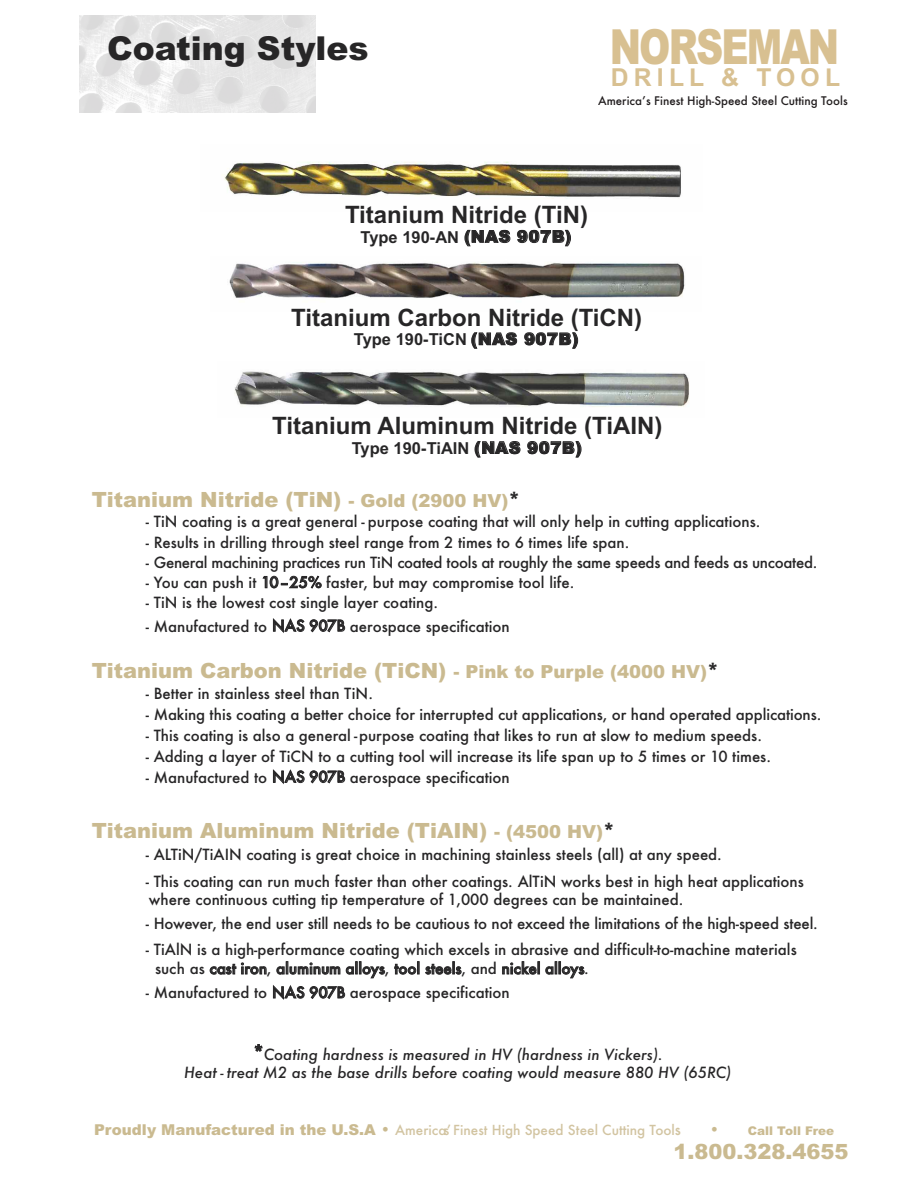
<style>
.page{position:relative;width:918px;height:1188px;background:#fff}
.page>*{position:absolute;margin:0;border:0;box-sizing:border-box;transform-origin:0 0}
.t1{font:900 48.45px "Arial";letter-spacing:-.05em;color:#d8c091;scale:.78 1}
.t2{font:900 33px "Arial";color:#272627}
.t3{font:700 24.75px "Arial";letter-spacing:.21em;color:#d8c091}
.t4{font:700 24px "Arial";color:#272627}
.t5{font:900 21px "Arial";color:#caba90}
.t6{font:700 16.5px "Arial";color:#272627}
.t7{font:500 15px/18px "Futura";color:#272627}
.t8{font:italic 500 15px/18px "Futura";color:#272627;text-align:center}
.t9{font:500 15px "Futura";letter-spacing:-.02em;color:#272627}
.t10{font:500 13.5px "Futura";color:#d2c4a1}
.t11{font:900 12px "Arial";color:#caba90}
.t12{font:500 11.55px "Futura";color:#231f20}
.s1{font-weight:900}
.s2{font-size:18px}
.s3{color:#272627}
.s4{font-style:normal;font-size:18px}
.s5{font-family:"Arial";font-weight:900;font-size:15px;color:#caba90}
.s6{font-size:15px;color:#caba90}
.s7{font-size:15px}
.s8{font-family:"Futura";font-weight:500;font-size:15px}
</style>
<div class="page">
<img style="left:229px;top:262px;width:456px;height:36px">
<img style="left:234px;top:371px;width:455px;height:36px">
<img style="left:224px;top:161px;width:457px;height:38px">
<img style="left:80px;top:15px;width:236px;height:98px">
<h2 class="t2" style="left:107px;top:30px;width:263px">Coating Styles</h2>
<h1 class="t1" style="left:610px;top:20px;width:296px">NORSEMAN</h1>
<h3 class="t3" style="left:611px;top:64px;width:231px">DRILL &amp; TOOL</h3>
<p class="t12" style="left:598px;top:93px;width:251px">Americaʼs Finest High-Speed Steel Cutting Tools</p>
<h3 class="t4" style="left:345px;top:201px;width:245px">Titanium Nitride (TiN)</h3>
<p class="t6" style="left:360px;top:227px;width:212px">Type 190-AN <span class="s1">(NAS 907B)</span></p>
<h3 class="t4" style="left:291px;top:303px;width:353px">Titanium Carbon Nitride (TiCN)</h3>
<p class="t6" style="left:354px;top:330px;width:226px">Type 190-TiCN <span class="s1">(NAS 907B)</span></p>
<h3 class="t4" style="left:272px;top:412px;width:392px">Titanium Aluminum Nitride (TiAIN)</h3>
<p class="t6" style="left:352px;top:438px;width:232px">Type 190-TiAIN <span class="s1">(NAS 907B)</span></p>
<h3 class="t5" style="left:92px;top:488px;width:430px">Titanium Nitride (TiN) <span class="s2">- Gold (2900 HV)</span><span class="s3">*</span></h3>
<p class="t7" style="left:146px;top:513px;width:616px">- TiN coating is a great general - purpose coating that will only help in cutting applications.</p>
<p class="t7" style="left:146px;top:533px;width:485px">- Results in drilling through steel range from 2 times to 6 times life span.</p>
<p class="t9" style="left:146px;top:554px;width:673px">- General machining practices run TiN coated tools at roughly the same speeds and feeds as uncoated.</p>
<p class="t7" style="left:146px;top:574px;width:430px">- You can push it 10–25% faster, but may compromise tool life.</p>
<p class="t7" style="left:146px;top:594px;width:294px">- TiN is the lowest cost single layer coating.</p>
<p class="t7" style="left:146px;top:617px;width:366px">- Manufactured to NAS 907B aerospace specification</p>
<h3 class="t5" style="left:92px;top:658px;width:629px">Titanium Carbon Nitride (TiCN) <span class="s2">- Pink to Purple (4000 HV)</span><span class="s3">*</span></h3>
<p class="t7" style="left:146px;top:685px;width:229px">- Better in stainless steel than TiN.</p>
<p class="t7" style="left:146px;top:706px;width:677px">- Making this coating a better choice for interrupted cut applications, or hand operated applications.</p>
<p class="t7" style="left:146px;top:727px;width:618px">- This coating is also a general -purpose coating that likes to run at slow to medium speeds.</p>
<p class="t7" style="left:146px;top:748px;width:627px">- Adding a layer of TiCN to a cutting tool will increase its life span up to 5 times or 10 times.</p>
<p class="t7" style="left:146px;top:769px;width:366px">- Manufactured to NAS 907B aerospace specification</p>
<h3 class="t5" style="left:92px;top:818px;width:525px">Titanium Aluminum Nitride (TiAIN) <span class="s2">- (4500 HV)</span><span class="s3">*</span></h3>
<p class="t7" style="left:146px;top:846px;width:578px">- ALTiN/TiAIN coating is great choice in machining stainless steels (all) at any speed.</p>
<p class="t7" style="left:146px;top:873px;width:660px">- This coating can run much faster than other coatings. AlTiN works best in high heat applications where continuous cutting tip temperature of 1,000 degrees can be maintained.</p>
<p class="t7" style="left:146px;top:915px;width:674px">- However, the end user still needs to be cautious to not exceed the limitations of the high-speed steel.</p>
<p class="t7" style="left:155px;top:940px;width:643px;line-height:19.2px;text-indent:-9px">- TiAlN is a high-performance coating which excels in abrasive and difficult-to-machine materials such as cast iron, aluminum alloys, tool steels, and nickel alloys.</p>
<p class="t7" style="left:146px;top:984px;width:366px">- Manufactured to NAS 907B aerospace specification</p>
<p class="t8" style="left:184px;top:1046px;width:549px"><span class="s4">*</span>Coating hardness is measured in HV (hardness in Vickers).<br>Heat - treat M2 as the base drills before coating would measure 880 HV (65RC)</p>
<p class="t10" style="left:94px;top:1122px;width:588px"><span class="s5">Proudly Manufactured in the U.S.A</span> <span class="s6">•</span> Americas’ Finest High Speed Steel Cutting Tool<span class="s7">s</span></p>
<p class="t11" style="left:709px;top:1124px;width:127px"><span class="s8">•</span> Call Toll Free</p>
<h3 class="t5" style="left:674px;top:1139px;width:177px">1.800.328.4655</h3>
</div>
